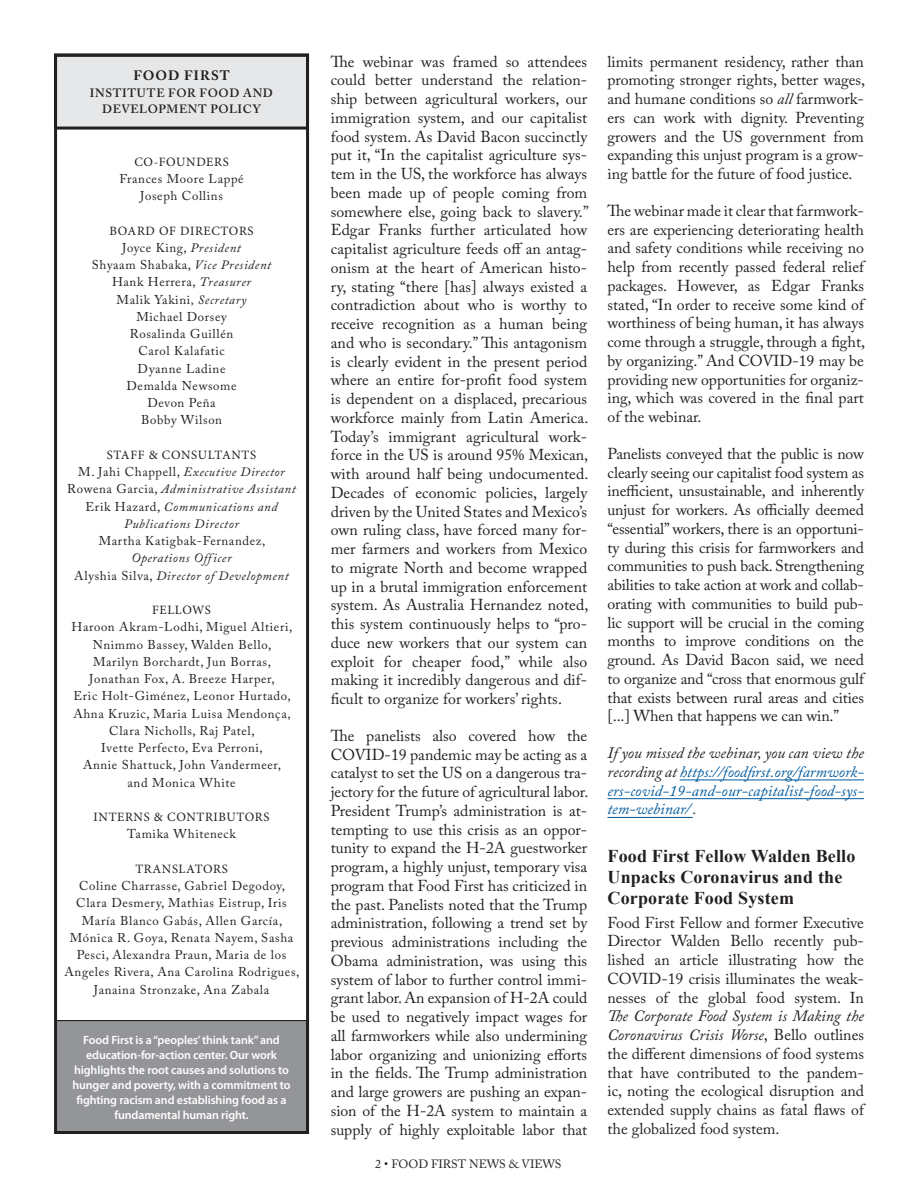
<style>
.page{position:relative;width:918px;height:1188px;background:#fff}
.page>*{position:absolute;margin:0;border:0;box-sizing:border-box;transform-origin:0 0}
.t1{font:700 18px/21px "Times New Roman";letter-spacing:.01em;color:#231f20}
.body{font:15.75px/18.8px "Adobe Caslon Pro";color:#231f20;text-align:justify}
.body-2{font:italic 15.75px/18.8px "Adobe Caslon Pro";letter-spacing:.01em;color:#015a9d;text-align:justify}
.t2{font:700 13.5px "Adobe Caslon Pro";letter-spacing:.07em;color:#231f20}
.t3{font:12.75px/17.2px "Adobe Caslon Pro";letter-spacing:.05em;color:#231f20;text-align:center}
.t4{font:italic 12.75px/17.2px "Adobe Caslon Pro";letter-spacing:.05em;color:#231f20;text-align:center}
.t5{font:12.75px "Minion Pro";letter-spacing:.05em;color:#231f20}
.t6{font:600 12px/15px "Myriad Pro";letter-spacing:-.01em;color:#fff;text-align:center}
.t7{font:600 12px "Adobe Caslon Pro";letter-spacing:.05em;color:#231f20}
.t8{font:12px "Adobe Caslon Pro";color:#231f20}
.s1{font-style:italic}
.s2{font-family:"Minion Pro"}
.s3{font-style:normal}
.s4{color:#231f20}
</style>
<div class="page">
<hr style="left:680px;top:780px;width:184px;height:1px;background:#015a9d">
<hr style="left:608px;top:798px;width:256px;height:1px;background:#015a9d">
<hr style="left:608px;top:817px;width:85px;height:1px;background:#015a9d">
<div style="left:56px;top:1021px;width:251px;height:112px;background:#939598"></div>
<div style="left:56px;top:55px;width:252px;height:73px;background:#e6e7e9"></div>
<div style="left:54px;top:54px;width:255px;height:76px;border:3px solid #231f20"></div>
<div style="left:54px;top:54px;width:255px;height:1080px;border:3px solid #231f20"></div>
<p class="t2" style="left:133px;top:68px;width:98px">FOOD FIRST</p>
<p class="t7" style="left:90px;top:85px;width:185px">INSTITUTE FOR FOOD AND</p>
<p class="t7" style="left:102px;top:102px;width:160px">DEVELOPMENT POLICY</p>
<p class="t5" style="left:134px;top:153px;width:96px">CO-FOUNDERS</p>
<p class="t3" style="left:119px;top:170px;width:126px">Frances Moore Lappé</p>
<p class="t3" style="left:140px;top:187px;width:84px">Joseph Collins</p>
<p class="t5" style="left:110px;top:222px;width:146px">BOARD OF DIRECTORS</p>
<p class="t3" style="left:122px;top:239px;width:120px">Joyce King, <span class="s1">President</span></p>
<p class="t3" style="left:92px;top:256px;width:181px">Shyaam Shabaka, <span class="s1">Vice President</span></p>
<p class="t3" style="left:112px;top:273px;width:141px">Hank Herrera, <span class="s1">Treasurer</span></p>
<p class="t3" style="left:117px;top:291px;width:131px">Malik Yakini<span class="s2">,</span> <span class="s1">Secretary</span></p>
<p class="t3" style="left:136px;top:308px;width:92px">Michael Dorsey</p>
<p class="t3" style="left:130px;top:325px;width:105px">Rosalinda Guillén<br>Carol Kalafatic<br>Dyanne Ladine</p>
<p class="t3" style="left:127px;top:377px;width:111px">Demalda Newsome</p>
<p class="t3" style="left:147px;top:394px;width:70px">Devon Peña</p>
<p class="t3" style="left:141px;top:411px;width:83px">Bobby Wilson</p>
<p class="t5" style="left:107px;top:446px;width:151px">STAFF &amp; CONSULTANTS</p>
<p class="t4" style="left:78px;top:463px;width:208px"><span class="s3">M. Jahi Chappell,</span> Executive Director</p>
<p class="t4" style="left:67px;top:480px;width:230px"><span class="s3">Rowena Garcia,</span> Administrative Assistant</p>
<p class="t4" style="left:86px;top:498px;width:194px"><span class="s3">Erik Hazard,</span> Communications and<br>Publications Director</p>
<p class="t3" style="left:99px;top:532px;width:168px">Martha Katigbak-Fernandez,<br><span class="s1">Operations Officer</span></p>
<p class="t4" style="left:74px;top:567px;width:216px"><span class="s3">Alyshia Silva,</span> Director of Development</p>
<p class="t5" style="left:152px;top:601px;width:60px">FELLOWS</p>
<p class="t3" style="left:72px;top:618px;width:222px">Haroon Akram-Lodhi, Miguel Altieri,<br>Nnimmo Bassey, Walden Bello,<br>Marilyn Borchardt, Jun Borras,<br>Jonathan Fox, A. Breeze Harper,<br>Eric Holt-Giménez, Leonor Hurtado,<br>Ahna Kruzic, Maria Luisa Mendonça,<br>Clara Nicholls, Raj Patel,<br>Ivette Perfecto, Eva Perroni,<br>Annie Shattuck, John Vandermeer, and Monica White</p>
<p class="t5" style="left:94px;top:808px;width:177px">INTERNS &amp; CONTRIBUTORS</p>
<p class="t3" style="left:127px;top:825px;width:110px">Tamika Whiteneck</p>
<p class="t5" style="left:135px;top:860px;width:94px">TRANSLATORS</p>
<p class="t3" style="left:65px;top:877px;width:236px">Coline Charrasse, Gabriel Degodoy, Clara Desmery, Mathias Eistrup, Iris María Blanco Gabás, Allen García, Mónica R. Goya, Renata Nayem, Sasha Pesci, Alexandra Praun, Maria de los Angeles Rivera, Ana Carolina Rodrigues, Janaina Stronzake, Ana Zabala</p>
<p class="t6" style="left:72px;top:1032px;width:220px">Food First is a “peoples’ think tank” and education-for-action center. Our work highlights the root causes and solutions to hunger and poverty, with a commitment to fighting racism and establishing food as a fundamental human right.</p>
<p class="body" style="left:331px;top:52px;width:260px">The webinar was framed so attendees could better understand the relation&shy;ship between agricultural workers, our immigration system, and our capitalist food system. As David Bacon succinctly put it, “In the capitalist agriculture sys&shy;tem in the US, the workforce has always been made up of people coming from somewhere else, going back to slavery.” Edgar Franks further articulated how capitalist agriculture feeds off an antag&shy;onism at the heart of American histo&shy;ry, stating “there [has] always existed a contradiction about who is worthy to receive recognition as a human being and who is secondary.” This antagonism is clearly evident in the present period where an entire for-profit food system is dependent on a displaced, precarious workforce mainly from Latin America.<br>Today’s immigrant agricultural work&shy;force in the US is around 95% Mexican, with around half being undocumented.<br>Decades of economic policies, largely driven by the United States and Mexico’s own ruling class, have forced many for&shy;mer farmers and workers from Mexico to migrate North and become wrapped up in a brutal immigration enforcement system. As Australia Hernandez noted, this system continuously helps to “pro&shy;duce new workers that our system can exploit for cheaper food,” while also making it incredibly dangerous and dif&shy;ficult to organize for workers’ rights.</p>
<p class="body" style="left:331px;top:726px;width:259px">The panelists also covered how the COVID-19 pandemic may be acting as a catalyst to set the US on a dangerous tra&shy;jectory for the future of agricultural labor.<br>President Trump’s administration is at&shy;tempting to use this crisis as an oppor&shy;tunity to expand the H-2A guestworker program, a highly unjust, temporary visa program that Food First has criticized in the past. Panelists noted that the Trump administration, following a trend set by previous administrations including the Obama administration, was using this system of labor to further control immi&shy;grant labor. An expansion of H-2A could be used to negatively impact wages for all farmworkers while also undermining labor organizing and unionizing efforts in the fields. The Trump administration and large growers are pushing an expan&shy;sion of the H-2A system to maintain a supply of highly exploitable labor that</p>
<p class="t8" style="left:375px;top:1157px;width:188px">2 • FOOD FIRST NEWS &amp; VIEWS</p>
<p class="body" style="left:608px;top:52px;width:259px">limits permanent residency, rather than promoting stronger rights, better wages, and humane conditions so <span class="s1">all</span> farmwork&shy;ers can work with dignity. Preventing growers and the US government from expanding this unjust program is a grow&shy;ing battle for the future of food justice.</p>
<p class="body" style="left:608px;top:201px;width:260px;text-align:left">The webinar made it clear that farmwork&shy;ers are experiencing deteriorating health and safety conditions while receiving no help from recently passed federal relief packages. However, as Edgar Franks stated, “In order to receive some kind of worthiness of being human, it has always come through a struggle, through a fight, by organizing.” And COVID-19 may be providing new opportunities for organiz&shy;ing, which was covered in the final part of the webinar.</p>
<p class="body" style="left:608px;top:444px;width:260px;text-align:left">Panelists conveyed that the public is now clearly seeing our capitalist food system as inefficient, unsustainable, and inherently unjust for workers. As officially deemed “essential” workers, there is an opportuni&shy;ty during this crisis for farmworkers and communities to push back. Strengthening abilities to take action at work and collab&shy;orating with communities to build pub&shy;lic support will be crucial in the coming months to improve conditions on the ground. As David Bacon said, we need to organize and “cross that enormous gulf that exists between rural areas and cities [...] When that happens we can win.”</p>
<p class="body-2" style="left:608px;top:743px;width:258px"><span class="s4">If you missed the webinar, you can view the recording at</span> https://foodfirst.org/farmwork&shy;ers-covid-19-and-our-capitalist-food-sys&shy;tem-webinar/<span class="s4">.</span></p>
<p class="t1" style="left:608px;top:845px;width:249px">Food First Fellow Walden Bello<br>Unpacks Coronavirus and the<br>Corporate Food System</p>
<p class="body" style="left:608px;top:913px;width:260px;text-align:left">Food First Fellow and former Executive Director Walden Bello recently pub&shy;lished an article illustrating how the COVID-19 crisis illuminates the weak&shy;nesses of the global food system. In <span class="s1">The Corporate Food System is Making the Coronavirus Crisis Worse</span>, Bello outlines the different dimensions of food systems that have contributed to the pandem&shy;ic, noting the ecological disruption and extended supply chains as fatal flaws of the globalized food system.</p>
</div>
